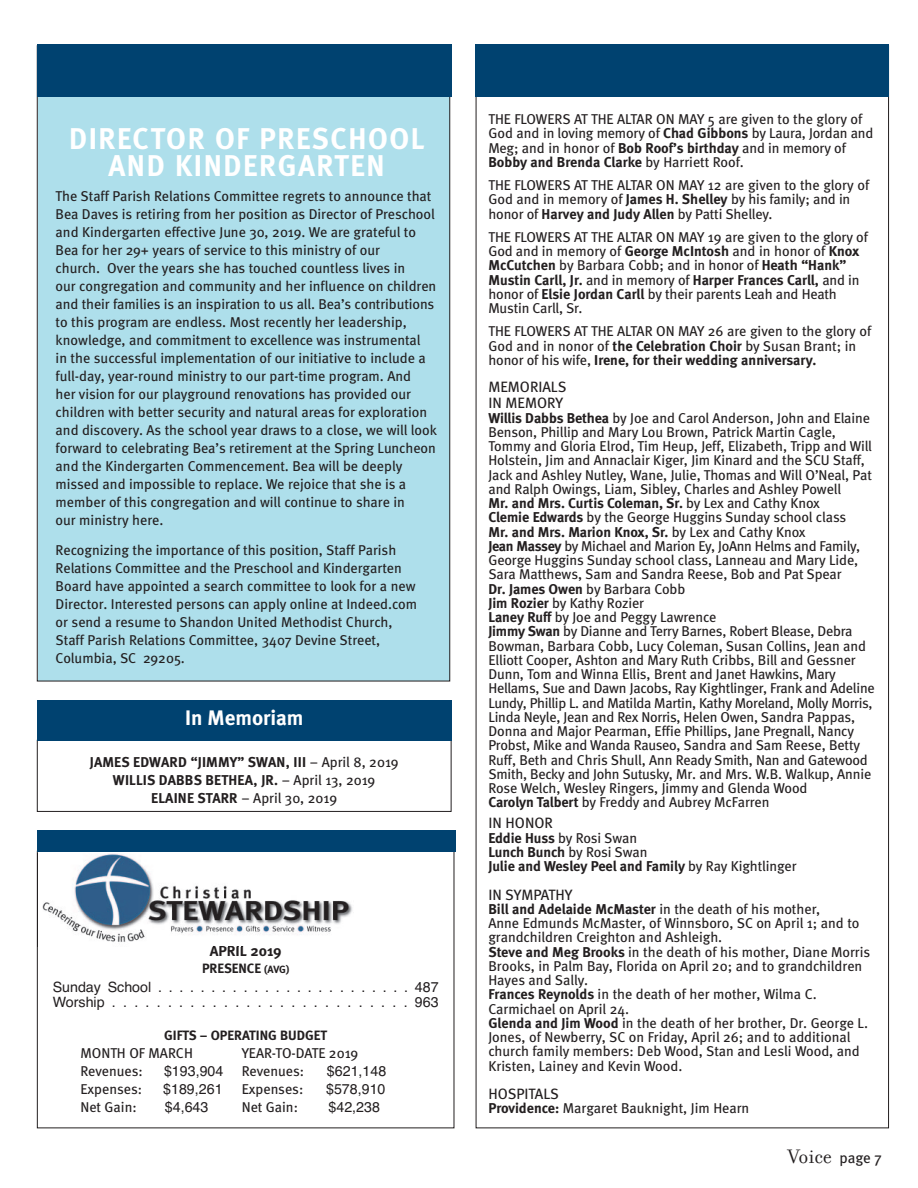
<style>
.page{position:relative;width:918px;height:1188px;background:#fff}
.page>*{position:absolute;margin:0;border:0;box-sizing:border-box;transform-origin:0 0}
.t1{font:700 30px/27px "Meta";letter-spacing:.055em;color:#fff;text-align:center}
.t2{font:700 21px "Meta";color:#fff}
.t3{font:21px "Filosofia";color:#231f20}
.t4{font:15px/16.5px "Meta";color:#231f20}
.t5{font:700 15px "Meta";color:#231f20}
.t6{font:14.25px/14.2px "Meta";letter-spacing:-.005em;color:#231f20}
.t7{font:700 14.25px/14.2px "Meta";color:#231f20}
.t8{font:14.25px/15.8px "Helvetica";color:#231f20}
.t9{font:700 13.5px "Meta";color:#231f20}
.s1{font-weight:400}
.s2{font-size:10.5px}
.s3{font-weight:700}
.s4{font-family:"Meta";font-size:15px}
</style>
<div class="page">
<div style="left:38px;top:46px;width:411px;height:635px;background:#aedfeb"></div>
<div style="left:37px;top:740px;width:415px;height:72px;border:1px solid #231f20"></div>
<div style="left:476px;top:44px;width:413px;height:53px;background:#004270"></div>
<div style="left:37px;top:700px;width:415px;height:40px;background:#004270"></div>
<div style="left:37px;top:44px;width:414px;height:53px;background:#004270"></div>
<div style="left:37px;top:830px;width:418px;height:22px;background:#004270"></div>
<img style="left:37px;top:854px;width:316px;height:92px">
<img style="left:212px;top:946px;width:32px;height:1px">
<h1 class="t1" style="left:69px;top:127px;width:357px">DIRECTOR OF PRESCHOOL<br>AND KINDERGARTEN</h1>
<p class="t6" style="left:56px;top:188px;width:383px;line-height:18px">The Staff Parish Relations Committee regrets to announce that Bea Daves is retiring from her position as Director of Preschool and Kindergarten effective June 30, 2019. We are grateful to Bea for her 29+ years of service to this ministry of our<br>church. Over the years she has touched countless lives in<br>our congregation and community and her influence on children and their families is an inspiration to us all. Bea’s contributions to this program are endless. Most recently her leadership, knowledge, and commitment to excellence was instrumental<br>in the successful implementation of our initiative to include a full-day, year-round ministry to our part-time program. And<br>her vision for our playground renovations has provided our children with better security and natural areas for exploration and discovery. As the school year draws to a close, we will look forward to celebrating Bea’s retirement at the Spring Luncheon and the Kindergarten Commencement. Bea will be deeply missed and impossible to replace. We rejoice that she is a member of this congregation and will continue to share in<br>our ministry here.</p>
<p class="t6" style="left:56px;top:542px;width:363px;line-height:18px">Recognizing the importance of this position, Staff Parish Relations Committee and the Preschool and Kindergarten Board have appointed a search committee to look for a new Director. Interested persons can apply online at Indeed.com or send a resume to Shandon United Methodist Church, Staff Parish Relations Committee, 3407 Devine Street, Columbia, SC 29205.</p>
<h2 class="t2" style="left:185px;top:709px;width:120px">In Memoriam</h2>
<p class="t7" style="left:90px;top:754px;width:310px;line-height:18px;text-align:center">JAMES EDWARD “JIMMY” SWAN, III <span class="s1">– April 8, 2019<br></span>WILLIS DABBS BETHEA, JR. <span class="s1">– April 13, 2019<br></span>ELAINE STARR <span class="s1">– April 30, 2019</span></p>
<p class="t5" style="left:210px;top:945px;width:73px">APRIL 2019</p>
<p class="t9" style="left:202px;top:963px;width:89px">PRESENCE <span class="s2">(AVG)</span></p>
<p class="t8" style="left:53px;top:980px;width:388px">Sunday School . . . . . . . . . . . . . . . . . . . . . . . . 487<br>Worship . . . . . . . . . . . . . . . . . . . . . . . . . . . 963</p>
<p class="t9" style="left:164px;top:1030px;width:164px">GIFTS – OPERATING BUDGET</p>
<p class="t6" style="left:80px;top:1047px;width:114px">MONTH OF MARCH</p>
<p class="t6" style="left:242px;top:1047px;width:118px">YEAR-TO-DATE 2019</p>
<p class="t6" style="left:80px;top:1065px;width:64px">Revenues:</p>
<p class="t8" style="left:164px;top:1065px;width:61px">$193,904</p>
<p class="t6" style="left:242px;top:1065px;width:64px">Revenues:</p>
<p class="t8" style="left:327px;top:1065px;width:61px">$621,148</p>
<p class="t6" style="left:80px;top:1083px;width:63px">Expenses:</p>
<p class="t8" style="left:163px;top:1083px;width:61px">$189,261</p>
<p class="t6" style="left:242px;top:1083px;width:63px">Expenses:</p>
<p class="t8" style="left:326px;top:1083px;width:61px">$578,910</p>
<p class="t6" style="left:80px;top:1101px;width:58px">Net Gain:</p>
<p class="t8" style="left:165px;top:1101px;width:45px">$4,643</p>
<p class="t6" style="left:242px;top:1101px;width:58px">Net Gain:</p>
<p class="t8" style="left:328px;top:1101px;width:53px">$42,238</p>
<p class="t6" style="left:488px;top:113px;width:386px">THE FLOWERS AT THE ALTAR ON MAY 5 are given to the glory of God and in loving memory of <span class="s3">Chad Gibbons</span> by Laura, Jordan and Meg; and in honor of <span class="s3">Bob Roof’s birthday</span> and in memory of <span class="s3">Bobby and Brenda Clarke</span> by Harriett Roof.</p>
<p class="t6" style="left:488px;top:179px;width:382px">THE FLOWERS AT THE ALTAR ON MAY 12 are given to the glory of<br>God and in memory of <span class="s3">James H. Shelley</span> by his family; and in honor of <span class="s3">Harvey and Judy Allen</span> by Patti Shelley.</p>
<p class="t6" style="left:488px;top:231px;width:381px">THE FLOWERS AT THE ALTAR ON MAY 19 are given to the glory of God and in memory of <span class="s3">George McIntosh</span> and in honor of <span class="s3">Knox McCutchen</span> by Barbara Cobb; and in honor of <span class="s3">Heath “Hank” Mustin Carll, Jr.</span> and in memory of <span class="s3">Harper Frances Carll,</span> and in honor of <span class="s3">Elsie Jordan Carll</span> by their parents Leah and Heath Mustin Carll, Sr.</p>
<p class="t6" style="left:488px;top:325px;width:384px">THE FLOWERS AT THE ALTAR ON MAY 26 are given to the glory of<br>God and in nonor of <span class="s3">the Celebration Choir</span> by Susan Brant; in honor of his wife, <span class="s3">Irene, for their wedding anniversary.</span></p>
<p class="t4" style="left:488px;top:379px;width:79px">MEMORIALS<br>IN MEMORY</p>
<p class="t6" style="left:488px;top:411px;width:388px"><span class="s3">Willis Dabbs Bethea</span> by Joe and Carol Anderson, John and Elaine Benson, Phillip and Mary Lou Brown, Patrick Martin Cagle, Tommy and Gloria Elrod, Tim Heup, Jeff, Elizabeth, Tripp and Will Holstein, Jim and Annaclair Kiger, Jim Kinard and the SCU Staff, Jack and Ashley Nutley, Wane, Julie, Thomas and Will O’Neal, Pat and Ralph Owings, Liam, Sibley, Charles and Ashley Powell<br><span class="s3">Mr. and Mrs. Curtis Coleman, Sr.</span> by Lex and Cathy Knox<br><span class="s3">Clemie Edwards</span> by the George Huggins Sunday school class<br><span class="s3">Mr. and Mrs. Marion Knox, Sr.</span> by Lex and Cathy Knox<br><span class="s3">Jean Massey</span> by Michael and Marion Ey, JoAnn Helms and Family, George Huggins Sunday school class, Lanneau and Mary Lide, Sara Matthews, Sam and Sandra Reese, Bob and Pat Spear<br><span class="s3">Dr. James Owen</span> by Barbara Cobb<br><span class="s3">Jim Rozier</span> by Kathy Rozier<br><span class="s3">Laney Ruff</span> by Joe and Peggy Lawrence<br><span class="s3">Jimmy Swan</span> by Dianne and Terry Barnes, Robert Blease, Debra Bowman, Barbara Cobb, Lucy Coleman, Susan Collins, Jean and Elliott Cooper, Ashton and Mary Ruth Cribbs, Bill and Gessner Dunn, Tom and Winna Ellis, Brent and Janet Hawkins, Mary Hellams, Sue and Dawn Jacobs, Ray Kightlinger, Frank and Adeline Lundy, Phillip L. and Matilda Martin, Kathy Moreland, Molly Morris, Linda Neyle, Jean and Rex Norris, Helen Owen, Sandra Pappas, Donna and Major Pearman, Effie Phillips, Jane Pregnall, Nancy Probst, Mike and Wanda Rauseo, Sandra and Sam Reese, Betty Ruff, Beth and Chris Shull, Ann Ready Smith, Nan and Gatewood Smith, Becky and John Sutusky, Mr. and Mrs. W.B. Walkup, Annie Rose Welch, Wesley Ringers, Jimmy and Glenda Wood<br><span class="s3">Carolyn Talbert</span> by Freddy and Aubrey McFarren</p>
<p class="t4" style="left:488px;top:816px;width:66px">IN HONOR</p>
<p class="t7" style="left:488px;top:832px;width:310px">Eddie Huss <span class="s1">by Rosi Swan<br></span>Lunch Bunch <span class="s1">by Rosi Swan<br></span>Julie and Wesley Peel and Family <span class="s1">by Ray Kightlinger</span></p>
<p class="t4" style="left:488px;top:887px;width:86px">IN SYMPATHY</p>
<p class="t6" style="left:488px;top:903px;width:383px"><span class="s3">Bill and Adelaide McMaster</span> in the death of his mother,<br>Anne Edmunds McMaster, of Winnsboro, SC on April 1; and to grandchildren Creighton and Ashleigh.<br><span class="s3">Steve and Meg Brooks</span> in the death of his mother, Diane Morris Brooks, in Palm Bay, Florida on April 20; and to grandchildren Hayes and Sally.<br><span class="s3">Frances Reynolds</span> in the death of her mother, Wilma C.<br>Carmichael on April 24.<br><span class="s3">Glenda and Jim Wood</span> in the death of her brother, Dr. George L.<br>Jones, of Newberry, SC on Friday, April 26; and to additional church family members: Deb Wood, Stan and Lesli Wood, and Kristen, Lainey and Kevin Wood.</p>
<p class="t4" style="left:488px;top:1087px;width:72px">HOSPITALS</p>
<p class="t6" style="left:488px;top:1102px;width:262px"><span class="s3">Providence:</span> Margaret Bauknight, Jim Hearn</p>
<h2 class="t3" style="left:788px;top:1148px;width:95px">Voice <span class="s4">page 7</span></h2>
</div>
